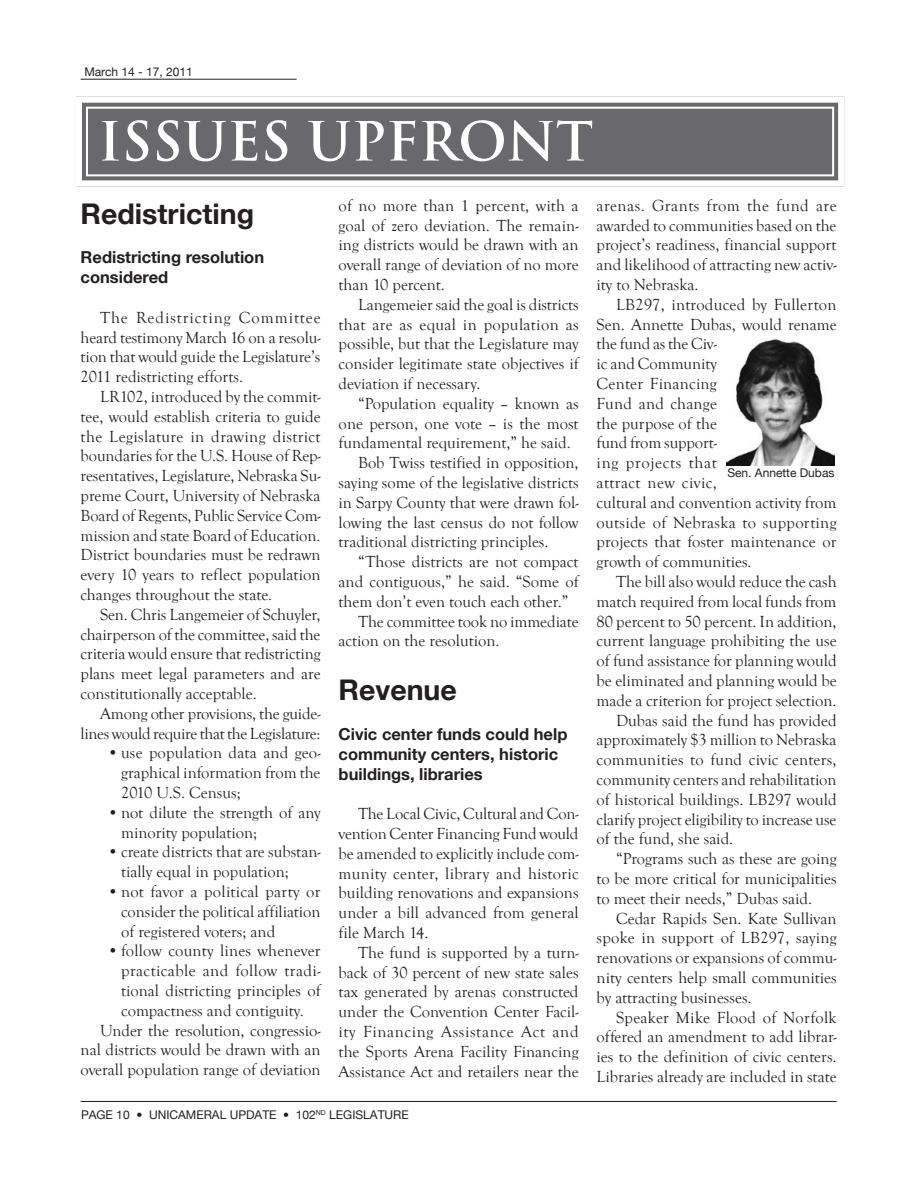
<style>
.page{position:relative;width:918px;height:1188px;background:#fff}
.page>*{position:absolute;margin:0;border:0;box-sizing:border-box;transform-origin:0 0}
.t1{font:700 52.5px "Trajan Pro";color:#fff}
.t2{font:700 28.5px "Helvetica Neue";color:#231f20}
.t3{font:16.5px/19.8px "Goudy Old Style T";color:#231f20;text-align:justify}
.t4{font:700 16.5px/19.8px "Helvetica Neue";color:#231f20}
.t5{font:16.5px/19.8px "Goudy Old Style T";letter-spacing:-.02em;color:#231f20;text-align:right}
.t6{font:16.5px "Goudy Old Style T";letter-spacing:.025em;color:#231f20}
.t7{font:16.5px "Goudy Old Style T";letter-spacing:.02em;color:#231f20}
.t8{font:12px "Helvetica Neue";color:#231f20}
</style>
<div class="page">
<hr style="left:81px;top:1101px;width:756px;height:1px;background:#231f20">
<hr style="left:81px;top:79px;width:216px;height:1px;background:#231f20">
<svg style="left:76px;top:96px;width:769px;height:91px;background:#838385"></svg>
<div style="left:86px;top:107px;width:748px;height:69px;border:2px solid #fff"></div>
<img style="left:727px;top:339px;width:108px;height:127px">
<p class="t8" style="left:84px;top:64px;width:110px">MARCH 14 - 17, 2011</p>
<h1 class="t1" style="left:98px;top:109px;width:497px">ISSUES UPFRONT</h1>
<h2 class="t2" style="left:81px;top:196px;width:175px">Redistricting</h2>
<p class="t4" style="left:81px;top:247px;width:185px">Redistricting resolution considered</p>
<p class="t3" style="left:81px;top:308px;width:242px;text-indent:19px">The Redistricting Committee heard testimony March 16 on a resolu&shy;tion that would guide the Legislature’s 2011 redistricting efforts.</p>
<p class="t3" style="left:81px;top:387px;width:242px;text-indent:19px">LR102, introduced by the commit&shy;tee, would establish criteria to guide the Legislature in drawing district boundaries for the U.S. House of Rep&shy;resentatives, Legislature, Nebraska Su&shy;preme Court, University of Nebraska Board of Regents, Public Service Com&shy;mission and state Board of Education.<br>District boundaries must be redrawn every 10 years to reflect population changes throughout the state.</p>
<p class="t3" style="left:81px;top:605px;width:242px;text-indent:19px">Sen. Chris Langemeier of Schuyler, chairperson of the committee, said the criteria would ensure that redistricting plans meet legal parameters and are constitutionally acceptable.</p>
<p class="t5" style="left:81px;top:704px;width:242px">Among other provisions, the guide&shy;lines would require that the Legislature:</p>
<p class="t3" style="left:121px;top:744px;width:201px;text-indent:-13px">•use population data and geo&shy;graphical information from the 2010 U.S. Census;</p>
<p class="t3" style="left:121px;top:803px;width:201px;text-indent:-13px">•not dilute the strength of any minority population;</p>
<p class="t3" style="left:121px;top:843px;width:201px;text-indent:-13px">•create districts that are substan&shy;tially equal in population;</p>
<p class="t3" style="left:121px;top:882px;width:201px;text-indent:-13px">•not favor a political party or consider the political affiliation of registered voters; and</p>
<p class="t3" style="left:108px;top:942px;width:215px">•follow county lines whenever</p>
<p class="t6" style="left:121px;top:962px;width:201px">practicable and follow tradi-</p>
<p class="t3" style="left:121px;top:981px;width:201px">tional districting principles of</p>
<p class="t3" style="left:121px;top:1001px;width:184px">compactness and contiguity.</p>
<p class="t3" style="left:100px;top:1021px;width:222px">Under the resolution, congressio-</p>
<p class="t3" style="left:81px;top:1041px;width:241px">nal districts would be drawn with an</p>
<p class="t3" style="left:81px;top:1060px;width:241px">overall population range of deviation</p>
<p class="t3" style="left:339px;top:196px;width:242px">of no more than 1 percent, with a goal of zero deviation. The remain&shy;ing districts would be drawn with an overall range of deviation of no more than 10 percent.</p>
<p class="t3" style="left:339px;top:295px;width:242px;text-indent:19px">Langemeier said the goal is districts that are as equal in population as possible, but that the Legislature may consider legitimate state objectives if deviation if necessary.</p>
<p class="t3" style="left:358px;top:394px;width:222px">“Population equality – known as</p>
<p class="t3" style="left:339px;top:414px;width:241px">one person, one vote – is the most</p>
<p class="t3" style="left:339px;top:434px;width:234px">fundamental requirement,” he said.</p>
<p class="t3" style="left:358px;top:453px;width:222px">Bob Twiss testified in opposition,</p>
<p class="t3" style="left:339px;top:473px;width:242px">saying some of the legislative districts</p>
<p class="t3" style="left:339px;top:493px;width:242px">in Sarpy County that were drawn fol-</p>
<p class="t3" style="left:339px;top:513px;width:241px">lowing the last census do not follow</p>
<p class="t3" style="left:339px;top:533px;width:211px">traditional districting principles.</p>
<p class="t3" style="left:358px;top:552px;width:222px">“Those districts are not compact</p>
<p class="t3" style="left:339px;top:572px;width:241px">and contiguous,” he said. “Some of</p>
<p class="t3" style="left:339px;top:592px;width:231px">them don’t even touch each other.”</p>
<p class="t3" style="left:358px;top:612px;width:222px">The committee took no immediate</p>
<p class="t3" style="left:339px;top:632px;width:162px">action on the resolution.</p>
<h2 class="t2" style="left:339px;top:673px;width:120px">Revenue</h2>
<p class="t4" style="left:339px;top:724px;width:230px">Civic center funds could help community centers, historic buildings, libraries</p>
<p class="t3" style="left:339px;top:804px;width:242px;text-indent:19px">The Local Civic, Cultural and Con&shy;vention Center Financing Fund would be amended to explicitly include com&shy;munity center, library and historic building renovations and expansions under a bill advanced from general file March 14.</p>
<p class="t3" style="left:339px;top:943px;width:242px;text-indent:19px">The fund is supported by a turn&shy;back of 30 percent of new state sales tax generated by arenas constructed under the Convention Center Facil&shy;ity Financing Assistance Act and the Sports Arena Facility Financing Assistance Act and retailers near the</p>
<p class="t8" style="left:81px;top:1107px;width:329px">PAGE 10 • UNICAMERAL UPDATE • 102<sup>ND</sup> LEG ISLATU RE</p>
<p class="t3" style="left:597px;top:196px;width:242px">arenas. Grants from the fund are awarded to communities based on the project’s readiness, financial support and likelihood of attracting new activ&shy;ity to Nebraska.</p>
<p class="t3" style="left:597px;top:295px;width:242px;text-align:left;text-indent:19px">LB297, introduced by Fullerton<br>Sen. Annette Dubas, would rename the fund as the Civ-<br>ic and Community<br>Center Financing<br>Fund and change<br>the purpose of the<br>fund from support-<br>ing projects that<br>attract new civic,<br>cultural and convention activity from outside of Nebraska to supporting projects that foster maintenance or growth of communities.</p>
<p class="t3" style="left:616px;top:572px;width:222px">The bill also would reduce the cash</p>
<p class="t3" style="left:597px;top:592px;width:241px">match required from local funds from</p>
<p class="t3" style="left:597px;top:612px;width:241px">80 percent to 50 percent. In addition,</p>
<p class="t3" style="left:597px;top:632px;width:241px">current language prohibiting the use</p>
<p class="t3" style="left:597px;top:651px;width:241px">of fund assistance for planning would</p>
<p class="t3" style="left:597px;top:671px;width:241px">be eliminated and planning would be</p>
<p class="t3" style="left:597px;top:691px;width:241px">made a criterion for project selection.</p>
<p class="t3" style="left:616px;top:711px;width:222px">Dubas said the fund has provided</p>
<p class="t3" style="left:597px;top:731px;width:241px">approximately $3 million to Nebraska</p>
<p class="t3" style="left:597px;top:750px;width:241px">communities to fund civic centers,</p>
<p class="t3" style="left:597px;top:770px;width:241px">community centers and rehabilitation</p>
<p class="t3" style="left:597px;top:790px;width:241px">of historical buildings. LB297 would</p>
<p class="t3" style="left:597px;top:810px;width:241px">clarify project eligibility to increase use</p>
<p class="t3" style="left:597px;top:830px;width:138px">of the fund, she said.</p>
<p class="t3" style="left:616px;top:849px;width:222px">“Programs such as these are going</p>
<p class="t3" style="left:597px;top:869px;width:241px">to be more critical for municipalities</p>
<p class="t3" style="left:597px;top:889px;width:217px">to meet their needs,” Dubas said.</p>
<p class="t3" style="left:616px;top:909px;width:222px">Cedar Rapids Sen. Kate Sullivan</p>
<p class="t3" style="left:597px;top:929px;width:242px">spoke in support of LB297, saying</p>
<p class="t3" style="left:597px;top:948px;width:241px">renovations or expansions of commu-</p>
<p class="t3" style="left:597px;top:968px;width:241px">nity centers help small communities</p>
<p class="t3" style="left:597px;top:988px;width:156px">by attracting businesses.</p>
<p class="t7" style="left:616px;top:1008px;width:222px">Speaker Mike Flood of Norfolk</p>
<p class="t3" style="left:597px;top:1028px;width:242px">offered an amendment to add librar-</p>
<p class="t3" style="left:597px;top:1047px;width:241px">ies to the definition of civic centers.</p>
<p class="t3" style="left:597px;top:1067px;width:242px">Libraries already are included in state</p>
<p class="t8" style="left:727px;top:466px;width:109px">SEN. ANNETTE DUBAS</p>
</div>
